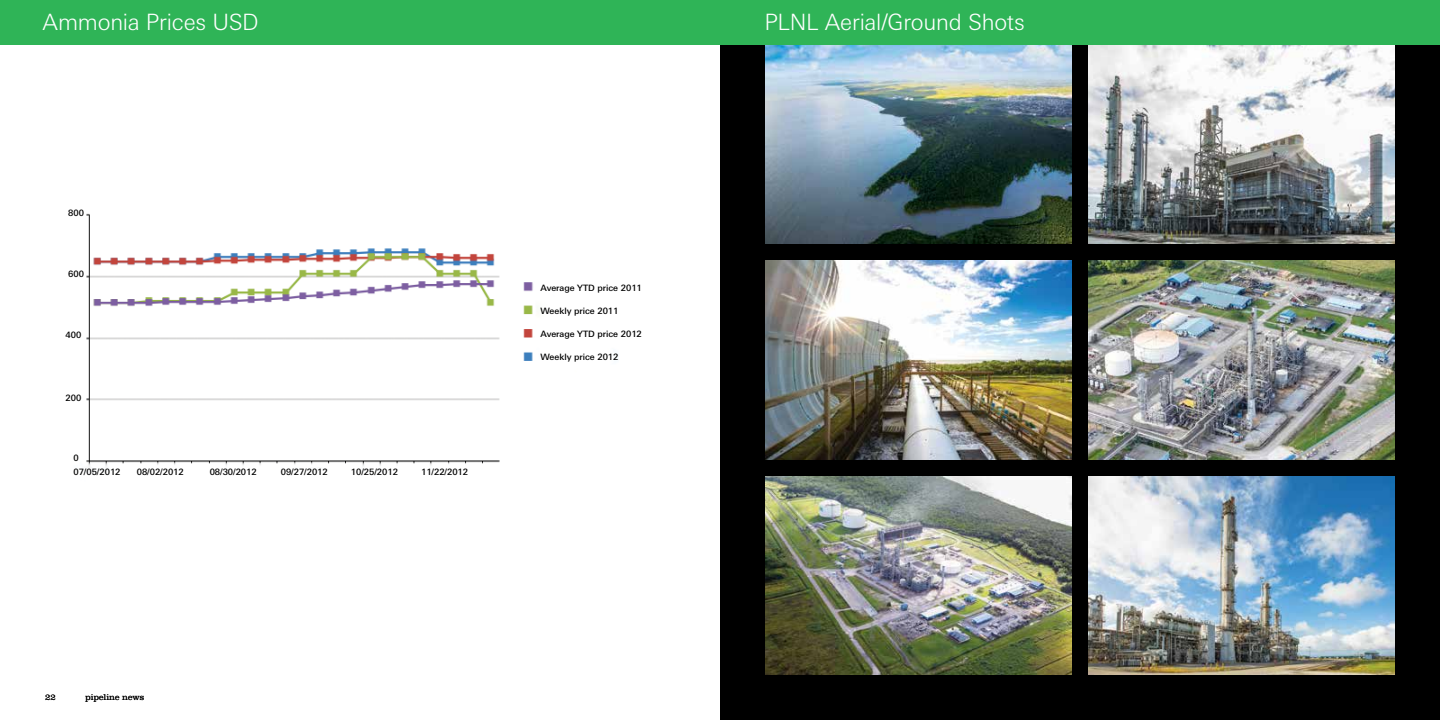
<style>
.page{position:relative;width:1440px;height:720px;background:#fff}
.page>*{position:absolute;margin:0;border:0;box-sizing:border-box;transform-origin:0 0}
.t1{font:300 22.5px "Linotype Univers Basic";letter-spacing:-.01em;color:#fff}
.t2{font:500 8.75px "Linotype Univers Basic";color:#000}
.t3{font:300 8.75px "Clarendon LT Std";color:#000}
</style>
<div class="page">
<div style="left:720px;top:0;width:720px;height:720px;background:#000"></div>
<img style="left:86px;top:213px;width:447px;height:254px">
<img style="left:765px;top:45px;width:307px;height:199px">
<img style="left:1088px;top:45px;width:307px;height:199px">
<img style="left:1088px;top:261px;width:307px;height:198px">
<img style="left:765px;top:476px;width:307px;height:199px">
<img style="left:1088px;top:476px;width:307px;height:199px">
<img style="left:765px;top:261px;width:307px;height:198px">
<div style="left:0;top:0;width:720px;height:45px;background:#2fb457"></div>
<div style="left:720px;top:0;width:720px;height:45px;background:#2fb457"></div>
<h1 class="t1" style="left:42px;top:9px;width:218px">Ammonia Prices USD</h1>
<h1 class="t1" style="left:764px;top:9px;width:262px">PLNL Aerial/Ground Shots</h1>
<p class="t2" style="left:68px;top:208px;width:17px">800</p>
<p class="t2" style="left:68px;top:269px;width:17px">600</p>
<p class="t2" style="left:66px;top:330px;width:17px">400</p>
<p class="t2" style="left:66px;top:393px;width:17px">200</p>
<p class="t2" style="left:73px;top:453px;width:7px">0</p>
<p class="t2" style="left:73px;top:467px;width:49px">07/05/2012</p>
<p class="t2" style="left:137px;top:467px;width:49px">08/02/2012</p>
<p class="t2" style="left:210px;top:467px;width:49px">08/30/2012</p>
<p class="t2" style="left:281px;top:467px;width:49px">09/27/2012</p>
<p class="t2" style="left:351px;top:467px;width:49px">10/25/2012</p>
<p class="t2" style="left:421px;top:467px;width:49px">11/22/2012</p>
<p class="t2" style="left:541px;top:283px;width:103px">Average YTD price 2011</p>
<p class="t2" style="left:541px;top:306px;width:79px">Weekly price 2011</p>
<p class="t2" style="left:541px;top:352px;width:79px">Weekly price 2012</p>
<p class="t2" style="left:541px;top:329px;width:103px">Average YTD price 2012</p>
<p class="t3" style="left:45px;top:692px;width:12px">22</p>
<p class="t3" style="left:86px;top:692px;width:60px">pipeline news</p>
</div>
